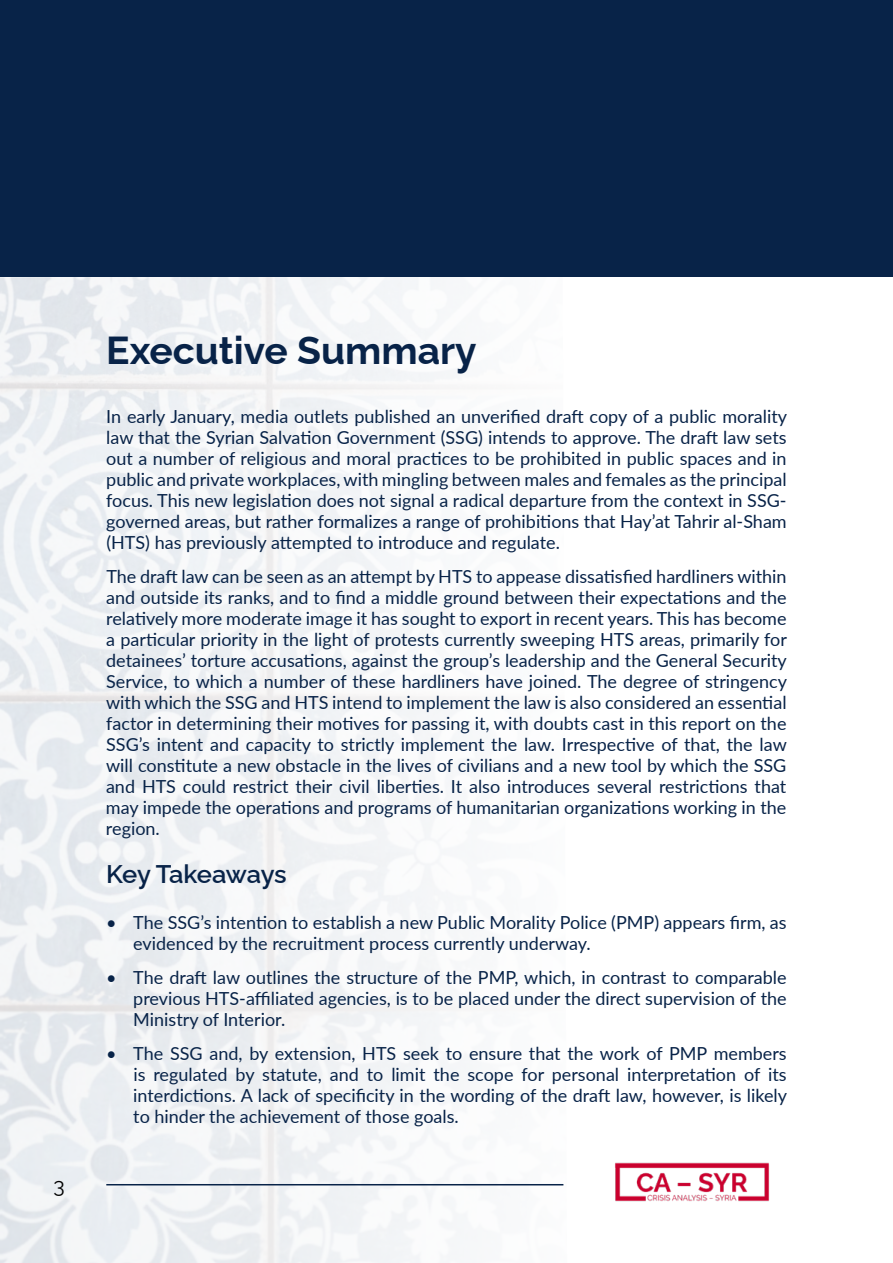
<style>
.page{position:relative;width:893px;height:1263px;background:#fff}
.page>*{position:absolute;margin:0;border:0;box-sizing:border-box;transform-origin:0 0}
.t1{font:700 39px "Raleway";color:#082348}
.t2{font:600 25.5px "Raleway";letter-spacing:-.015em;color:#082348}
.t3{font:21px "Raleway";color:#000}
.t4{font:18px/21px "Lato";color:#082348;text-align:justify}
</style>
<div class="page">
<div style="left:0;top:276px;width:569px;height:987px;background:linear-gradient(to right,#eaedf0,#fcfcfd)"></div>
<img style="left:615px;top:1162px;width:155px;height:40px">
<hr style="left:106px;top:1184px;width:457px;height:1px;background:#082348">
<div style="left:0;top:0;width:893px;height:276px;background:#082348"></div>
<p class="t3" style="left:54px;top:1169px;width:13px">3</p>
<h1 class="t1" style="left:106px;top:319px;width:372px">Executive Summary</h1>
<p class="t4" style="left:106px;top:406px;width:682px">In early January, media outlets published an unverified draft copy of a public morality law that the Syrian Salvation Government (SSG) intends to approve. The draft law sets out a number of religious and moral practices to be prohibited in public spaces and in public and private workplaces, with mingling between males and females as the principal focus. This new legislation does not signal a radical departure from the context in SSG&shy;governed areas, but rather formalizes a range of prohibitions that Hay’at Tahrir al-Sham (HTS) has previously attempted to introduce and regulate.</p>
<p class="t4" style="left:106px;top:565px;width:682px">The draft law can be seen as an attempt by HTS to appease dissatisfied hardliners within and outside its ranks, and to find a middle ground between their expectations and the relatively more moderate image it has sought to export in recent years. This has become a particular priority in the light of protests currently sweeping HTS areas, primarily for detainees’ torture accusations, against the group’s leadership and the General Security Service, to which a number of these hardliners have joined. The degree of stringency with which the SSG and HTS intend to implement the law is also considered an essential factor in determining their motives for passing it, with doubts cast in this report on the SSG’s intent and capacity to strictly implement the law. Irrespective of that, the law will constitute a new obstacle in the lives of civilians and a new tool by which the SSG and HTS could restrict their civil liberties. It also introduces several restrictions that may impede the operations and programs of humanitarian organizations working in the region.</p>
<h2 class="t2" style="left:106px;top:853px;width:182px">Key Takeaways</h2>
<p class="t4" style="left:133px;top:911px;width:655px;text-indent:-27px">• The SSG’s intention to establish a new Public Morality Police (PMP) appears firm, as evidenced by the recruitment process currently underway.</p>
<p class="t4" style="left:133px;top:966px;width:655px;text-indent:-27px">• The draft law outlines the structure of the PMP, which, in contrast to comparable previous HTS-affiliated agencies, is to be placed under the direct supervision of the Ministry of Interior.</p>
<p class="t4" style="left:133px;top:1042px;width:655px;text-indent:-27px">• The SSG and, by extension, HTS seek to ensure that the work of PMP members is regulated by statute, and to limit the scope for personal interpretation of its interdictions. A lack of specificity in the wording of the draft law, however, is likely to hinder the achievement of those goals.</p>
</div>
